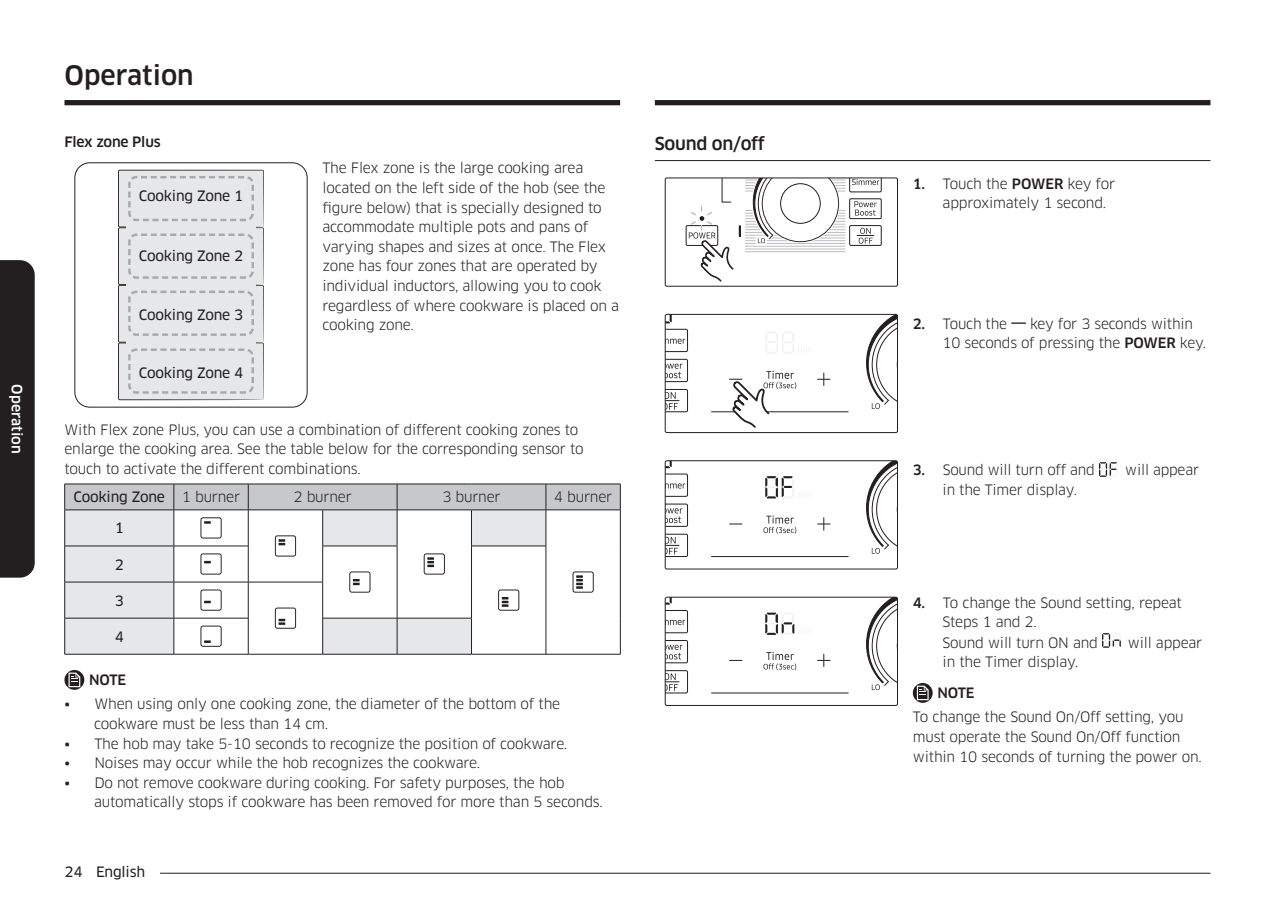
<style>
.page{position:relative;width:1275px;height:903px;background:#fff}
.page>*{position:absolute;margin:0;border:0;box-sizing:border-box;transform-origin:0 0}
.t1{font:500 26.25px "Samsung Clan Pro";color:#231f20}
.t2{font:500 17.5px "Samsung Clan Pro";letter-spacing:-.015em;color:#231f20}
.t3{font:14px/19.6px "Samsung Clan Pro";letter-spacing:-.015em;color:#231f20}
.t4{font:14px "Samsung Clan Pro News";letter-spacing:-.015em;color:#231f20}
.t5{font:500 14px "Samsung Clan Pro";letter-spacing:-.015em;color:#231f20}
.t6{font:500 14px "Samsung Clan Pro";color:#fff}
.s1{font-family:"Samsung Clan Pro"}
.s2{font-family:"Samsung Clan Pro News"}
.s3{font-weight:500}
</style>
<div class="page">
<hr style="left:119px;top:873px;width:1091px;height:1px;background:#231f20">
<div style="left:64px;top:862px;width:96px;height:17px;background:#fff"></div>
<div style="left:0;top:260px;width:35px;height:318px;background:#231f20"></div>
<div style="left:64px;top:100px;width:556px;height:5px;background:#231f20"></div>
<div style="left:655px;top:100px;width:555px;height:5px;background:#231f20"></div>
<div style="left:118px;top:170px;width:146px;height:230px;background:#e6e7e9"></div>
<div style="left:126px;top:216px;width:130px;height:139px;background:#e6e7e9"></div>
<div style="left:128px;top:176px;width:126px;height:45px;border:2px dashed #a8a9ad;border-radius:7px"></div>
<div style="left:128px;top:234px;width:126px;height:45px;border:2px dashed #a8a9ad;border-radius:7px"></div>
<div style="left:128px;top:291px;width:126px;height:45px;border:2px dashed #a8a9ad;border-radius:7px"></div>
<div style="left:128px;top:348px;width:126px;height:46px;border:2px dashed #a8a9ad;border-radius:7px"></div>
<div style="left:74px;top:162px;width:234px;height:246px;border:1px solid #231f20;border-radius:15px"></div>
<hr style="left:64px;top:654px;width:110px;height:1px;background:#231f20">
<hr style="left:174px;top:654px;width:74px;height:1px;background:#231f20">
<hr style="left:248px;top:654px;width:75px;height:1px;background:#231f20">
<hr style="left:323px;top:654px;width:74px;height:1px;background:#231f20">
<hr style="left:397px;top:654px;width:74px;height:1px;background:#231f20">
<hr style="left:471px;top:654px;width:75px;height:1px;background:#231f20">
<hr style="left:546px;top:654px;width:75px;height:1px;background:#231f20">
<svg style="left:64px;top:484px;width:557px;height:170px"></svg>
<svg style="left:64px;top:670px;width:20px;height:20px"></svg>
<svg style="left:69px;top:672px;width:11px;height:15px"></svg>
<hr style="left:655px;top:160px;width:555px;height:1px;background:#231f20">
<hr style="left:745px;top:185px;width:100px;height:1px;background:#bcbdc0">
<hr style="left:745px;top:191px;width:100px;height:1px;background:#bcbdc0">
<hr style="left:745px;top:188px;width:100px;height:1px;background:#bcbdc0">
<hr style="left:745px;top:182px;width:100px;height:1px;background:#bcbdc0">
<hr style="left:745px;top:180px;width:100px;height:1px;background:#bcbdc0">
<hr style="left:745px;top:210px;width:100px;height:1px;background:#bcbdc0">
<hr style="left:745px;top:249px;width:100px;height:1px;background:#bcbdc0">
<hr style="left:745px;top:251px;width:100px;height:1px;background:#bcbdc0">
<hr style="left:745px;top:246px;width:100px;height:1px;background:#bcbdc0">
<hr style="left:745px;top:243px;width:100px;height:1px;background:#bcbdc0">
<hr style="left:745px;top:237px;width:100px;height:1px;background:#bcbdc0">
<hr style="left:745px;top:232px;width:100px;height:1px;background:#bcbdc0">
<hr style="left:745px;top:229px;width:100px;height:1px;background:#bcbdc0">
<hr style="left:745px;top:240px;width:100px;height:1px;background:#bcbdc0">
<hr style="left:745px;top:235px;width:100px;height:1px;background:#bcbdc0">
<hr style="left:745px;top:226px;width:100px;height:1px;background:#bcbdc0">
<hr style="left:745px;top:221px;width:100px;height:1px;background:#bcbdc0">
<hr style="left:745px;top:215px;width:100px;height:1px;background:#bcbdc0">
<hr style="left:745px;top:224px;width:100px;height:1px;background:#bcbdc0">
<hr style="left:745px;top:218px;width:100px;height:1px;background:#bcbdc0">
<hr style="left:745px;top:213px;width:100px;height:1px;background:#bcbdc0">
<div style="left:686px;top:225px;width:32px;height:21px;border:1px solid #231f20"></div>
<div style="left:849px;top:199px;width:32px;height:20px;border:1px solid #231f20"></div>
<svg style="left:854px;top:201px;width:23px;height:15px"></svg>
<svg style="left:849px;top:179px;width:32px;height:13px"></svg>
<div style="left:849px;top:225px;width:32px;height:21px;border:1px solid #231f20"></div>
<svg style="left:857px;top:228px;width:17px;height:16px"></svg>
<svg style="left:750px;top:179px;width:92px;height:67px"></svg>
<svg style="left:689px;top:179px;width:51px;height:103px"></svg>
<div style="left:665px;top:177px;width:233px;height:110px;border:1px solid #231f20;border-radius:2px"></div>
<svg style="left:665px;top:314px;width:7px;height:9px"></svg>
<svg style="left:667px;top:359px;width:21px;height:23px"></svg>
<svg style="left:667px;top:329px;width:21px;height:23px"></svg>
<svg style="left:667px;top:389px;width:21px;height:23px"></svg>
<hr style="left:711px;top:411px;width:137px;height:1px;background:#231f20">
<svg style="left:817px;top:373px;width:13px;height:12px"></svg>
<svg style="left:766px;top:332px;width:46px;height:21px"></svg>
<svg style="left:866px;top:314px;width:32px;height:95px"></svg>
<svg style="left:729px;top:371px;width:67px;height:57px"></svg>
<div style="left:665px;top:314px;width:233px;height:119px;border:1px solid #231f20;border-radius:2px"></div>
<svg style="left:1011px;top:322px;width:15px;height:2px"></svg>
<svg style="left:667px;top:462px;width:5px;height:6px"></svg>
<svg style="left:667px;top:504px;width:21px;height:23px"></svg>
<svg style="left:667px;top:474px;width:21px;height:22px"></svg>
<svg style="left:667px;top:534px;width:21px;height:23px"></svg>
<hr style="left:711px;top:556px;width:137px;height:1px;background:#231f20">
<svg style="left:817px;top:518px;width:13px;height:12px"></svg>
<svg style="left:729px;top:523px;width:13px;height:1px"></svg>
<svg style="left:763px;top:515px;width:33px;height:19px"></svg>
<svg style="left:765px;top:476px;width:42px;height:22px"></svg>
<svg style="left:866px;top:462px;width:30px;height:92px"></svg>
<div style="left:665px;top:460px;width:233px;height:109px;border:1px solid #231f20;border-radius:2px"></div>
<svg style="left:1099px;top:462px;width:18px;height:15px"></svg>
<svg style="left:667px;top:640px;width:21px;height:23px"></svg>
<svg style="left:665px;top:597px;width:23px;height:36px"></svg>
<svg style="left:667px;top:670px;width:21px;height:23px"></svg>
<hr style="left:711px;top:693px;width:137px;height:1px;background:#231f20">
<svg style="left:817px;top:654px;width:13px;height:13px"></svg>
<svg style="left:729px;top:660px;width:13px;height:1px"></svg>
<svg style="left:763px;top:652px;width:33px;height:18px"></svg>
<svg style="left:765px;top:612px;width:47px;height:23px"></svg>
<svg style="left:866px;top:597px;width:32px;height:93px"></svg>
<div style="left:665px;top:597px;width:233px;height:109px;border:1px solid #231f20;border-radius:2px"></div>
<svg style="left:1102px;top:633px;width:19px;height:15px"></svg>
<svg style="left:913px;top:683px;width:20px;height:20px"></svg>
<svg style="left:917px;top:686px;width:12px;height:14px"></svg>
<p class="t6" style="left:25px;top:384px;width:70px;rotate:90deg">Operation</p>
<h1 class="t1" style="left:64px;top:60px;width:131px">Operation</h1>
<p class="t5" style="left:64px;top:134px;width:98px">Flex zone Plus</p>
<p class="t4" style="left:139px;top:188px;width:106px">Cooking Zone 1</p>
<p class="t4" style="left:139px;top:247px;width:106px">Cooking Zone 2</p>
<p class="t4" style="left:139px;top:306px;width:106px">Cooking Zone 3</p>
<p class="t4" style="left:139px;top:365px;width:106px">Cooking Zone 4</p>
<p class="t3" style="left:322px;top:158px;width:298px">The Flex zone is the large cooking area located on the left side of the hob (see the figure below) that is specially designed to accommodate multiple pots and pans of varying shapes and sizes at once. The Flex zone has four zones that are operated by individual inductors, allowing you to cook regardless of where cookware is placed on a cooking zone.</p>
<p class="t3" style="left:64px;top:420px;width:521px">With Flex zone Plus, you can use a combination of different cooking zones to enlarge the cooking area. See the table below for the corresponding sensor to touch to activate the different combinations.</p>
<p class="t4" style="left:74px;top:489px;width:168px">Cooking Zone <span class="s1">1 burner</span></p>
<p class="t3" style="left:293px;top:487px;width:60px">2 burner</p>
<p class="t3" style="left:442px;top:487px;width:60px">3 burner</p>
<p class="t3" style="left:554px;top:487px;width:60px">4 burner</p>
<p class="t4" style="left:115px;top:520px;width:11px">1</p>
<p class="t4" style="left:115px;top:556px;width:11px">2</p>
<p class="t4" style="left:115px;top:592px;width:11px">3</p>
<p class="t4" style="left:115px;top:628px;width:11px">4</p>
<p class="t5" style="left:89px;top:671px;width:39px">NOTE</p>
<p class="t3" style="left:94px;top:694px;width:467px;text-indent:-30px"><span class="s2">•</span> When using only one cooking zone, the diameter of the bottom of the cookware must be less than 14 cm.</p>
<p class="t3" style="left:64px;top:734px;width:504px"><span class="s2">•</span> The hob may take 5-10 seconds to recognize the position of cookware.</p>
<p class="t3" style="left:64px;top:753px;width:417px"><span class="s2">•</span> Noises may occur while the hob recognizes the cookware.</p>
<p class="t3" style="left:94px;top:773px;width:510px;text-indent:-30px"><span class="s2">•</span> Do not remove cookware during cooking. For safety purposes, the hob automatically stops if cookware has been removed for more than 5 seconds.</p>
<p class="t4" style="left:64px;top:863px;width:82px">24 English</p>
<p class="t2" style="left:655px;top:134px;width:111px">Sound on/off</p>
<p class="t3" style="left:943px;top:174px;width:174px;text-indent:-30px"><span class="s3">1.</span> Touch the <span class="s3">POWER</span> key for approximately 1 second.</p>
<p class="t3" style="left:913px;top:314px;width:96px"><span class="s3">2.</span> Touch the</p>
<p class="t3" style="left:943px;top:314px;width:265px;text-indent:87px">key for 3 seconds within<br>10 seconds of pressing the <span class="s3">POWER</span> key.</p>
<p class="t3" style="left:913px;top:460px;width:184px"><span class="s3">3.</span> Sound will turn off and</p>
<p class="t3" style="left:1125px;top:460px;width:75px">will appear</p>
<p class="t3" style="left:943px;top:480px;width:136px">in the Timer display.</p>
<p class="t3" style="left:943px;top:592px;width:241px;line-height:20.1px;text-indent:-30px"><span class="s3">4.</span> To change the Sound setting, repeat<br>Steps 1 and 2.<br>Sound will turn ON and</p>
<p class="t3" style="left:1128px;top:633px;width:76px">will appear</p>
<p class="t3" style="left:943px;top:652px;width:137px">in the Timer display.</p>
<p class="t5" style="left:937px;top:684px;width:39px">NOTE</p>
<p class="t3" style="left:913px;top:707px;width:291px">To change the Sound On/Off setting, you must operate the Sound On/Off function within 10 seconds of turning the power on.</p>
</div>
